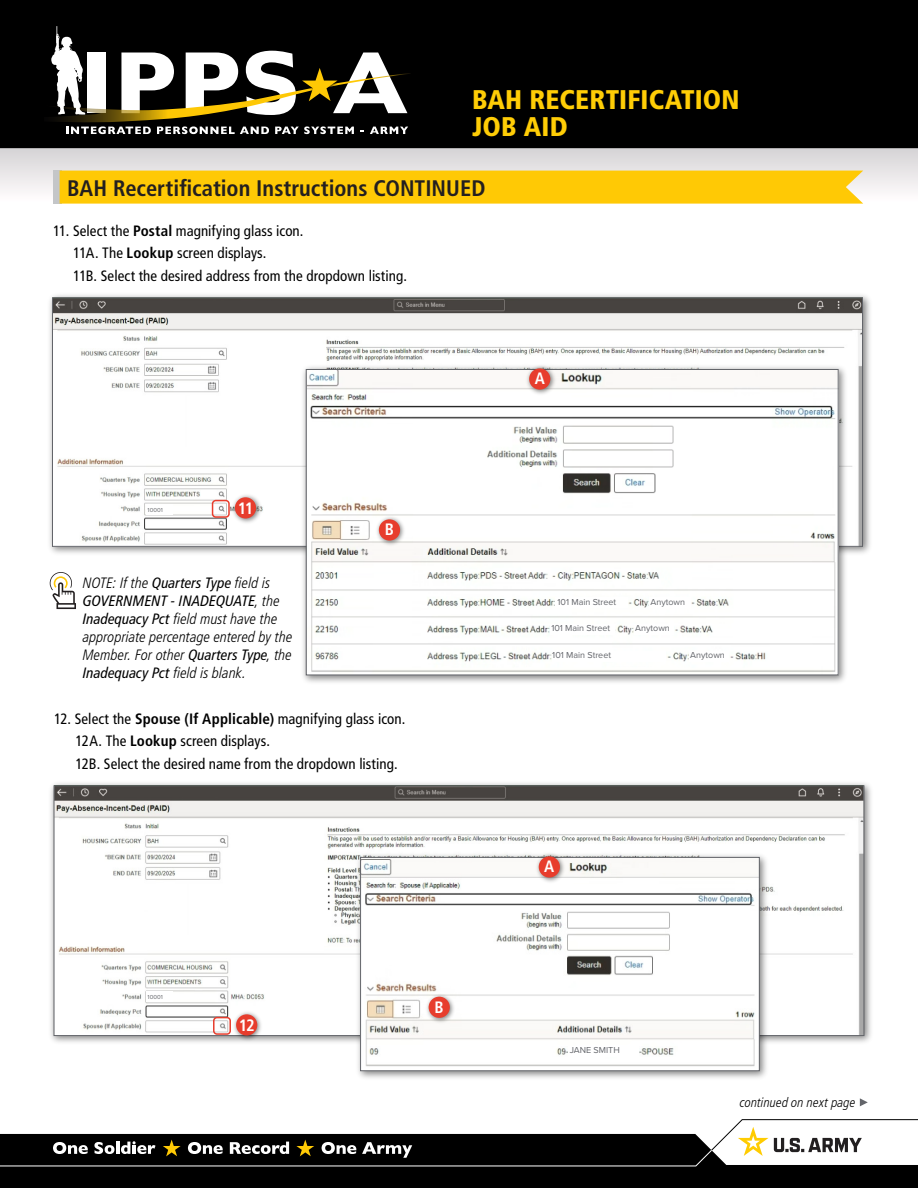
<style>
.page{position:relative;width:918px;height:1188px;background:#fff}
.page>*{position:absolute;margin:0;border:0;box-sizing:border-box;transform-origin:0 0}
.t1{font:900 condensed 27px/27px "Frutiger LT Std";letter-spacing:.005em;color:#ffcd06}
.t2{font:700 condensed 22.5px "Frutiger LT Std";color:#231f20}
.t3{font:700 condensed 16.5px "Frutiger LT Std";color:#fff}
.t4{font:condensed 15px/22.5px "Frutiger LT Std";letter-spacing:.005em;color:#000}
.t5{font:italic 300 condensed 15px/18px "Frutiger LT Pro";color:#000}
.t6{font:italic 300 condensed 13.35px "Frutiger LT Pro";letter-spacing:.005em;color:#000}
.t7{font:9px "Proxima Nova";color:#63656a}
.t8{font:6px "Proxima Nova";color:#63656a}
.s1{font-weight:700}
.s2{font-weight:400}
</style>
<div class="page">
<svg style="left:0;top:148px;width:918px;height:42px;background:#dedbda"></svg>
<svg style="left:53px;top:171px;width:7px;height:33px"></svg>
<div style="left:60px;top:171px;width:803px;height:33px;background:#ffc905"></div>
<svg style="left:860px;top:1098px;width:8px;height:8px"></svg>
<div style="left:0;top:1166px;width:918px;height:22px;background:#000"></div>
<svg style="left:0;top:1119px;width:918px;height:47px"></svg>
<img style="left:50px;top:783px;width:821px;height:260px">
<img style="left:56px;top:787px;width:806px;height:247px">
<img style="left:49px;top:295px;width:821px;height:259px">
<img style="left:54px;top:299px;width:807px;height:246px">
<img style="left:298px;top:361px;width:553px;height:322px">
<img style="left:308px;top:371px;width:529px;height:302px">
<div style="left:306px;top:369px;width:533px;height:306px;border:1px solid #63656a"></div>
<div style="left:552px;top:651px;width:113px;height:10px;background:#fff"></div>
<div style="left:689px;top:651px;width:40px;height:10px;background:#fff"></div>
<img style="left:352px;top:849px;width:420px;height:229px">
<img style="left:362px;top:859px;width:396px;height:210px">
<div style="left:360px;top:857px;width:400px;height:214px;border:1px solid #63656a"></div>
<svg style="left:50px;top:572px;width:26px;height:37px"></svg>
<div style="left:555px;top:598px;width:72px;height:10px;background:#fff"></div>
<div style="left:649px;top:598px;width:41px;height:10px;background:#fff"></div>
<div style="left:550px;top:624px;width:65px;height:10px;background:#fff"></div>
<div style="left:634px;top:624px;width:39px;height:10px;background:#fff"></div>
<div style="left:569px;top:1046px;width:70px;height:10px;background:#fff"></div>
<div style="left:146px;top:992px;width:27px;height:10px;background:#fff"></div>
<div style="left:146px;top:504px;width:27px;height:10px;background:#fff"></div>
<img style="left:373px;top:514px;width:35px;height:34px">
<div style="left:379px;top:519px;width:21px;height:22px;background:#e73d2d;border-radius:50%"></div>
<img style="left:524px;top:363px;width:34px;height:34px">
<div style="left:529px;top:368px;width:21px;height:22px;background:#e73d2d;border-radius:50%"></div>
<img style="left:423px;top:991px;width:35px;height:35px">
<div style="left:429px;top:997px;width:21px;height:21px;background:#e73d2d;border-radius:50%"></div>
<img style="left:533px;top:851px;width:35px;height:34px">
<div style="left:539px;top:856px;width:21px;height:22px;background:#e73d2d;border-radius:50%"></div>
<div style="left:212px;top:500px;width:18px;height:18px;border:2px solid #e73d2d;border-radius:3px"></div>
<img style="left:229px;top:492px;width:35px;height:34px">
<div style="left:235px;top:497px;width:21px;height:22px;background:#e73d2d;border-radius:50%"></div>
<div style="left:213px;top:1017px;width:18px;height:18px;border:2px solid #e73d2d;border-radius:3px"></div>
<img style="left:230px;top:1009px;width:35px;height:34px">
<div style="left:236px;top:1014px;width:21px;height:22px;background:#e73d2d;border-radius:50%"></div>
<div style="left:0;top:0;width:918px;height:148px;background:#000"></div>
<svg style="left:51px;top:26px;width:359px;height:108px"></svg>
<h1 class="t1" style="left:472px;top:86px;width:269px">BAH RECERTIFICATION<br>JOB AID</h1>
<h2 class="t2" style="left:67px;top:175px;width:420px">BAH Recertification Instructions CONTINUED</h2>
<p class="t4" style="left:73px;top:219px;width:335px;text-indent:-20px">11. Select the <span class="s1">Postal</span> magnifying glass icon.<br>11A. The <span class="s1">Lookup</span> screen displays.<br>11B. Select the desired address from the dropdown listing.</p>
<p class="t8" style="left:148px;top:505px;width:17px">10001</p>
<p class="t3" style="left:238px;top:499px;width:17px">11</p>
<p class="t5" style="left:83px;top:574px;width:211px">NOTE: If the <span class="s2">Quarters Type</span> field is <span class="s2">GOVERNMENT - INADEQUATE</span>, the <span class="s2">Inadequacy Pct</span> field must have the appropriate percentage entered by the Member. For other <span class="s2">Quarters Type</span>, the <span class="s2">Inadequacy Pct</span> field is blank.</p>
<p class="t3" style="left:385px;top:520px;width:11px">B</p>
<p class="t4" style="left:76px;top:707px;width:331px;text-indent:-21px">12. Select the <span class="s1">Spouse (If Applicable)</span> magnifying glass icon.<br>12A. The <span class="s1">Lookup</span> screen displays.<br>12B. Select the desired name from the dropdown listing.</p>
<p class="t8" style="left:148px;top:993px;width:17px">10001</p>
<p class="t3" style="left:239px;top:1016px;width:17px">12</p>
<p class="t3" style="left:435px;top:997px;width:11px">B</p>
<p class="t3" style="left:535px;top:369px;width:12px">A</p>
<p class="t7" style="left:557px;top:595px;width:60px">101 Main Street</p>
<p class="t7" style="left:651px;top:595px;width:36px">Anytown</p>
<p class="t7" style="left:551px;top:622px;width:60px">101 Main Street</p>
<p class="t7" style="left:635px;top:622px;width:36px">Anytown</p>
<p class="t7" style="left:552px;top:649px;width:60px">101 Main Street</p>
<p class="t7" style="left:690px;top:649px;width:36px">Anytown</p>
<p class="t3" style="left:544px;top:857px;width:12px">A</p>
<p class="t7" style="left:570px;top:1044px;width:52px">JANE SMITH</p>
<p class="t6" style="left:740px;top:1094px;width:117px">continued on next page</p>
</div>
